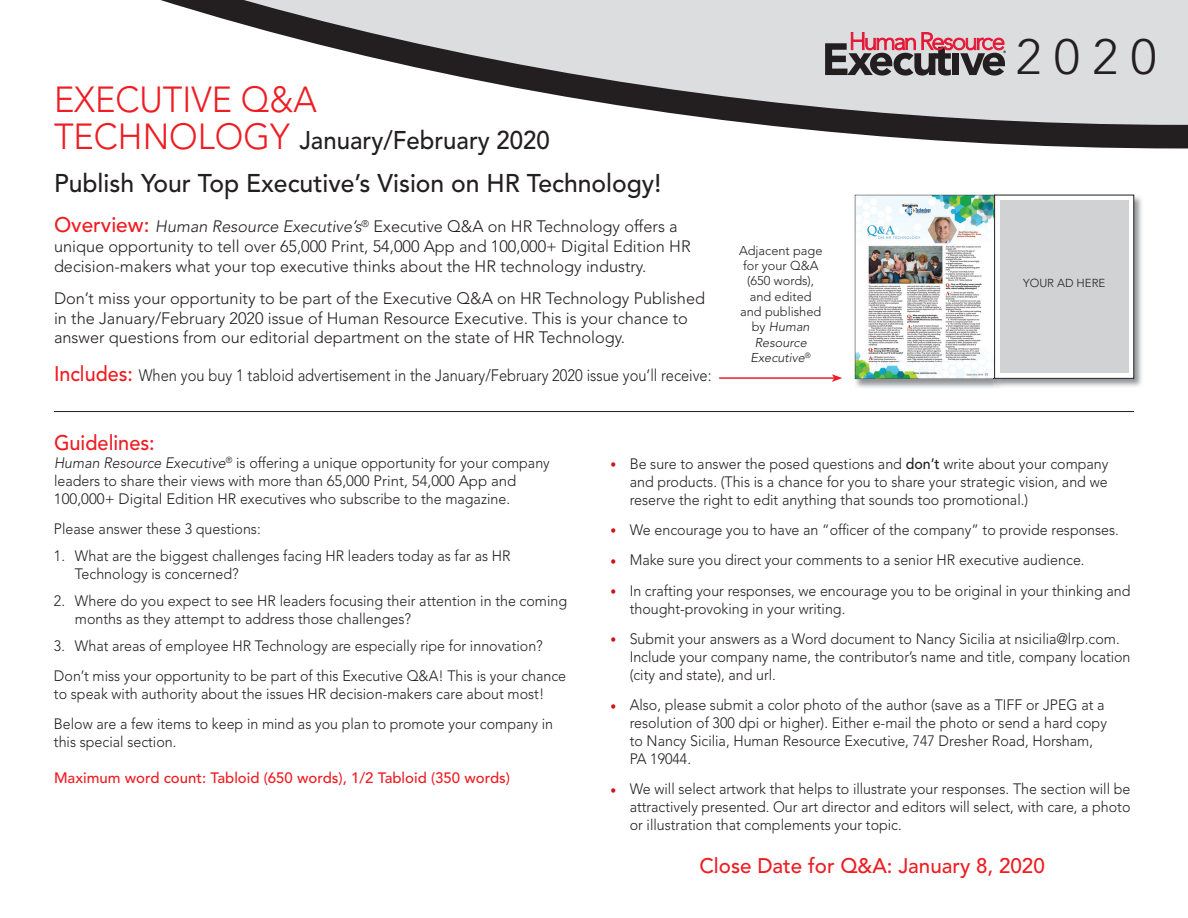
<style>
.page{position:relative;width:1188px;height:918px;background:#fff}
.page>*{position:absolute;margin:0;border:0;box-sizing:border-box;transform-origin:0 0}
.t1{font:300 49.2px "Avenir LT Std";color:#231f20}
.t2{font:300 36px/37.5px "Avenir LT Std";color:#ee1d23;scale:.95 1}
.t3{font:500 25.5px "Avenir LT Std";color:#231f20}
.t4{font:500 25.5px "Avenir LT Std";color:#231f20;scale:.94 1}
.t5{font:500 21px "Avenir LT Std";color:#ee1d23}
.t6{font:500 21px "Avenir LT Std";color:#ee1d23;scale:.95 1}
.t7{font:300 16.5px/19.8px "Avenir LT Std";color:#231f20}
.t8{font:300 16.5px "Avenir LT Std";color:#231f20;scale:.89 1}
.t9{font:300 15px/18px "Avenir LT Std";color:#231f20;scale:.95 1}
.t10{font:500 15px "Avenir LT Std";color:#ee1d23}
.t11{font:300 12.75px/15.3px "Avenir LT Std";color:#231f20;text-align:center}
.t12{font:300 11.55px "Avenir LT Std";color:#231f20}
.s1{font-weight:500;font-size:21px;color:#ee1d23}
.s2{font-style:italic}
.s3{color:#cd151d}
.s4{font-weight:500}
</style>
<div class="page">
<svg style="left:161px;top:0;width:1027px;height:148px"></svg>
<hr style="left:54px;top:411px;width:1080px;height:1px;background:#231f20">
<svg style="left:825px;top:32px;width:181px;height:44px;background:#9d8186"></svg>
<img style="left:854px;top:194px;width:288px;height:194px">
<img style="left:994px;top:194px;width:10px;height:194px">
<img style="left:855px;top:195px;width:140px;height:185px">
<div style="left:995px;top:195px;width:139px;height:183px;background:#fff"></div>
<div style="left:994px;top:195px;width:140px;height:184px;border:1px solid #231f20"></div>
<div style="left:1000px;top:200px;width:128px;height:173px;background:#d1d2d4"></div>
<hr style="left:719px;top:377px;width:115px;height:2px;background:#ee1d23">
<svg style="left:832px;top:374px;width:10px;height:8px"></svg>
<h2 class="t2" style="left:54px;top:81px;width:278px">EXECUTIVE Q&amp;A<br>TECHNOLOGY</h2>
<h3 class="t4" style="left:299px;top:125px;width:268px">January/February 2020</h3>
<h3 class="t3" style="left:54px;top:169px;width:609px">Publish Your Top Executive’s Vision on HR Technology!</h3>
<p class="t7" style="left:54px;top:217px;width:638px"><span class="s1">Overview:</span> <span class="s2">Human Resource Executive’s</span><sup>®</sup> Executive Q&amp;A on HR Technology offers a unique opportunity to tell over 65,000 Print, 54,000 App and 100,000+ Digital Edition HR decision-makers what your top executive thinks about the HR technology industry.</p>
<p class="t7" style="left:54px;top:288px;width:653px">Don’t miss your opportunity to be part of the Executive Q&amp;A on HR Technology Published in the January/February 2020 issue of Human Resource Executive. This is your chance to answer questions from our editorial department on the state of HR Technology.</p>
<p class="t8" style="left:54px;top:365px;width:740px"><span class="s1">Includes:</span> When you buy 1 tabloid advertisement in the January/February 2020 issue you’ll receive:</p>
<p class="t11" style="left:739px;top:243px;width:85px">Adjacent page for your Q&amp;A (650 words), and edited and published by <span class="s2">Human<br>Resource<br>Executive</span><sup>®</sup></p>
<h1 class="t1" style="left:1016px;top:28px;width:142px">2 0 2 0</h1>
<p class="t12" style="left:1023px;top:276px;width:84px">YOUR AD HERE</p>
<h3 class="t6" style="left:54px;top:431px;width:108px">Guidelines:</h3>
<p class="t9" style="left:54px;top:454px;width:524px"><span class="s2">Human Resource Executive</span><sup>®</sup> is offering a unique opportunity for your company leaders to share their views with more than 65,000 Print, 54,000 App and<br>100,000+ Digital Edition HR executives who subscribe to the magazine.</p>
<p class="t9" style="left:54px;top:520px;width:219px">Please answer these 3 questions:</p>
<p class="t9" style="left:75px;top:547px;width:460px;text-indent:-21px">1. What are the biggest challenges facing HR leaders today as far as HR<br>Technology is concerned?</p>
<p class="t9" style="left:75px;top:592px;width:520px;text-indent:-21px">2. Where do you expect to see HR leaders focusing their attention in the coming months as they attempt to address those challenges?</p>
<p class="t9" style="left:54px;top:631px;width:541px;line-height:30px">3. What areas of employee HR Technology are especially ripe for innovation?<br>Don’t miss your opportunity to be part of this Executive Q&amp;A! This is your chance</p>
<p class="t9" style="left:54px;top:679px;width:527px;line-height:30px">to speak with authority about the issues HR decision-makers care about most!<br>Below are a few items to keep in mind as you plan to promote your company in</p>
<p class="t9" style="left:54px;top:733px;width:130px">this special section.</p>
<p class="t10" style="left:54px;top:770px;width:458px">Maximum word count: Tabloid (650 words), 1/2 Tabloid (350 words)</p>
<p class="t9" style="left:630px;top:455px;width:505px;text-align:justify;text-indent:-19px"><span class="s3">•</span> Be sure to answer the posed questions and <span class="s4">don’t</span> write about your company and products. (This is a chance for you to share your strategic vision, and we reserve the right to edit anything that sounds too promotional.)</p>
<p class="t9" style="left:610px;top:521px;width:537px"><span class="s3">•</span> We encourage you to have an “officer of the company” to provide responses.</p>
<p class="t9" style="left:610px;top:551px;width:501px"><span class="s3">•</span> Make sure you direct your comments to a senior HR executive audience.</p>
<p class="t9" style="left:630px;top:581px;width:529px;text-indent:-19px"><span class="s3">•</span> In crafting your responses, we encourage you to be original in your thinking and thought-provoking in your writing.</p>
<p class="t9" style="left:630px;top:630px;width:529px;text-indent:-19px"><span class="s3">•</span> Submit your answers as a Word document to Nancy Sicilia at nsicilia@lrp.com.<br>Include your company name, the contributor’s name and title, company location (city and state), and url.</p>
<p class="t9" style="left:630px;top:696px;width:504px;text-indent:-19px"><span class="s3">•</span> Also, please submit a color photo of the author (save as a TIFF or JPEG at a resolution of 300 dpi or higher). Either e-mail the photo or send a hard copy to Nancy Sicilia, Human Resource Executive, 747 Dresher Road, Horsham, PA 19044.</p>
<p class="t9" style="left:630px;top:780px;width:529px;text-align:justify;text-indent:-19px"><span class="s3">•</span> We will select artwork that helps to illustrate your responses. The section will be attractively presented. Our art director and editors will select, with care, a photo or illustration that complements your topic.</p>
<h3 class="t5" style="left:699px;top:854px;width:347px">Close Date for Q&amp;A: January 8, 2020</h3>
</div>
